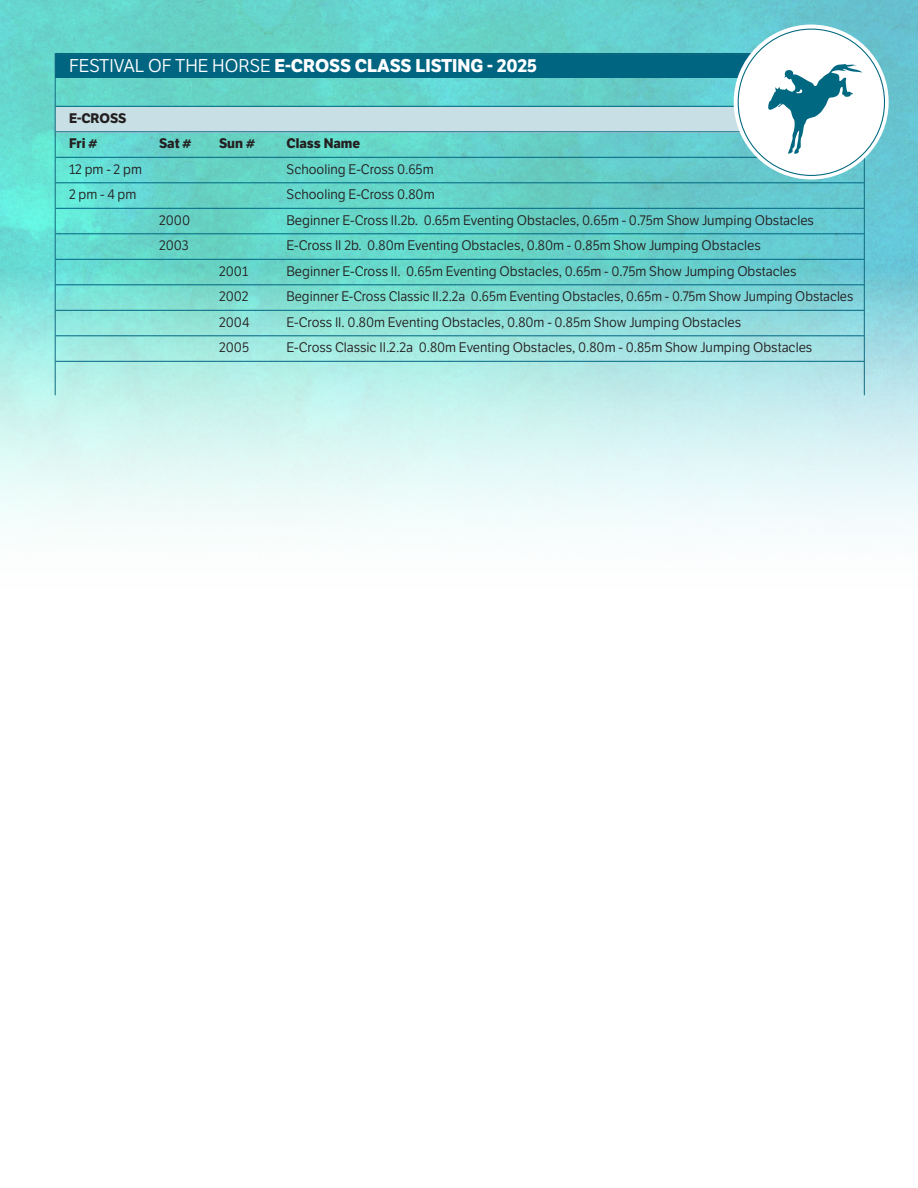
<style>
.page{position:relative;width:918px;height:1188px;background:#fff}
.page>*{position:absolute;margin:0;border:0;box-sizing:border-box;transform-origin:0 0}
.t1{font:700 18px "LFT Etica";color:#fff}
.t2{font:13.5px "LFT Etica Bk";color:#231f20}
.t3{font:700 13.5px "LFT Etica";color:#231f20}
.s1{font-family:"LFT Etica Bk";font-weight:400}
</style>
<div class="page">
<img style="left:0;top:0;width:918px;height:524px">
<div style="left:56px;top:53px;width:808px;height:25px;background:#006581"></div>
<hr style="left:56px;top:106px;width:808px;height:1px;background:#006581">
<div style="left:56px;top:107px;width:808px;height:26px;background:#c7dfe5"></div>
<hr style="left:56px;top:131px;width:808px;height:1px;background:#006581">
<hr style="left:56px;top:157px;width:808px;height:1px;background:#006581">
<hr style="left:56px;top:182px;width:808px;height:1px;background:#006581">
<hr style="left:56px;top:208px;width:808px;height:1px;background:#006581">
<hr style="left:56px;top:233px;width:808px;height:1px;background:#006581">
<hr style="left:56px;top:259px;width:808px;height:1px;background:#006581">
<hr style="left:56px;top:284px;width:808px;height:1px;background:#006581">
<hr style="left:56px;top:310px;width:808px;height:1px;background:#006581">
<hr style="left:56px;top:335px;width:808px;height:1px;background:#006581">
<hr style="left:56px;top:361px;width:808px;height:1px;background:#006581">
<svg style="left:737px;top:28px;width:149px;height:149px"></svg>
<p class="t1" style="left:69px;top:54px;width:470px"><span class="s1">FESTIVAL OF THE HORSE</span> E-CROSS CLASS LISTING - 2025</p>
<p class="t3" style="left:69px;top:109px;width:59px">E-CROSS</p>
<p class="t3" style="left:69px;top:135px;width:30px">Fri #</p>
<p class="t3" style="left:159px;top:135px;width:34px">Sat #</p>
<p class="t3" style="left:219px;top:135px;width:38px">Sun #</p>
<p class="t3" style="left:287px;top:135px;width:75px">Class Name</p>
<p class="t2" style="left:69px;top:161px;width:74px">12 pm - 2 pm</p>
<p class="t2" style="left:287px;top:161px;width:149px">Schooling E-Cross 0.65m</p>
<p class="t2" style="left:69px;top:186px;width:69px">2 pm - 4 pm</p>
<p class="t2" style="left:287px;top:186px;width:150px">Schooling E-Cross 0.80m</p>
<p class="t2" style="left:159px;top:212px;width:33px">2000</p>
<p class="t2" style="left:287px;top:212px;width:529px">Beginner E-Cross II.2b. 0.65m Eventing Obstacles, 0.65m - 0.75m Show Jumping Obstacles</p>
<p class="t2" style="left:159px;top:237px;width:31px">2003</p>
<p class="t2" style="left:287px;top:237px;width:476px">E-Cross II 2b. 0.80m Eventing Obstacles, 0.80m - 0.85m Show Jumping Obstacles</p>
<p class="t2" style="left:219px;top:263px;width:31px">2001</p>
<p class="t2" style="left:287px;top:263px;width:512px">Beginner E-Cross II. 0.65m Eventing Obstacles, 0.65m - 0.75m Show Jumping Obstacles</p>
<p class="t2" style="left:219px;top:288px;width:31px">2002</p>
<p class="t2" style="left:287px;top:288px;width:568px">Beginner E-Cross Classic II.2.2a 0.65m Eventing Obstacles, 0.65m - 0.75m Show Jumping Obstacles</p>
<p class="t2" style="left:219px;top:314px;width:32px">2004</p>
<p class="t2" style="left:287px;top:314px;width:456px">E-Cross II. 0.80m Eventing Obstacles, 0.80m - 0.85m Show Jumping Obstacles</p>
<p class="t2" style="left:219px;top:339px;width:32px">2005</p>
<p class="t2" style="left:287px;top:339px;width:527px">E-Cross Classic II.2.2a 0.80m Eventing Obstacles, 0.80m - 0.85m Show Jumping Obstacles</p>
</div>
